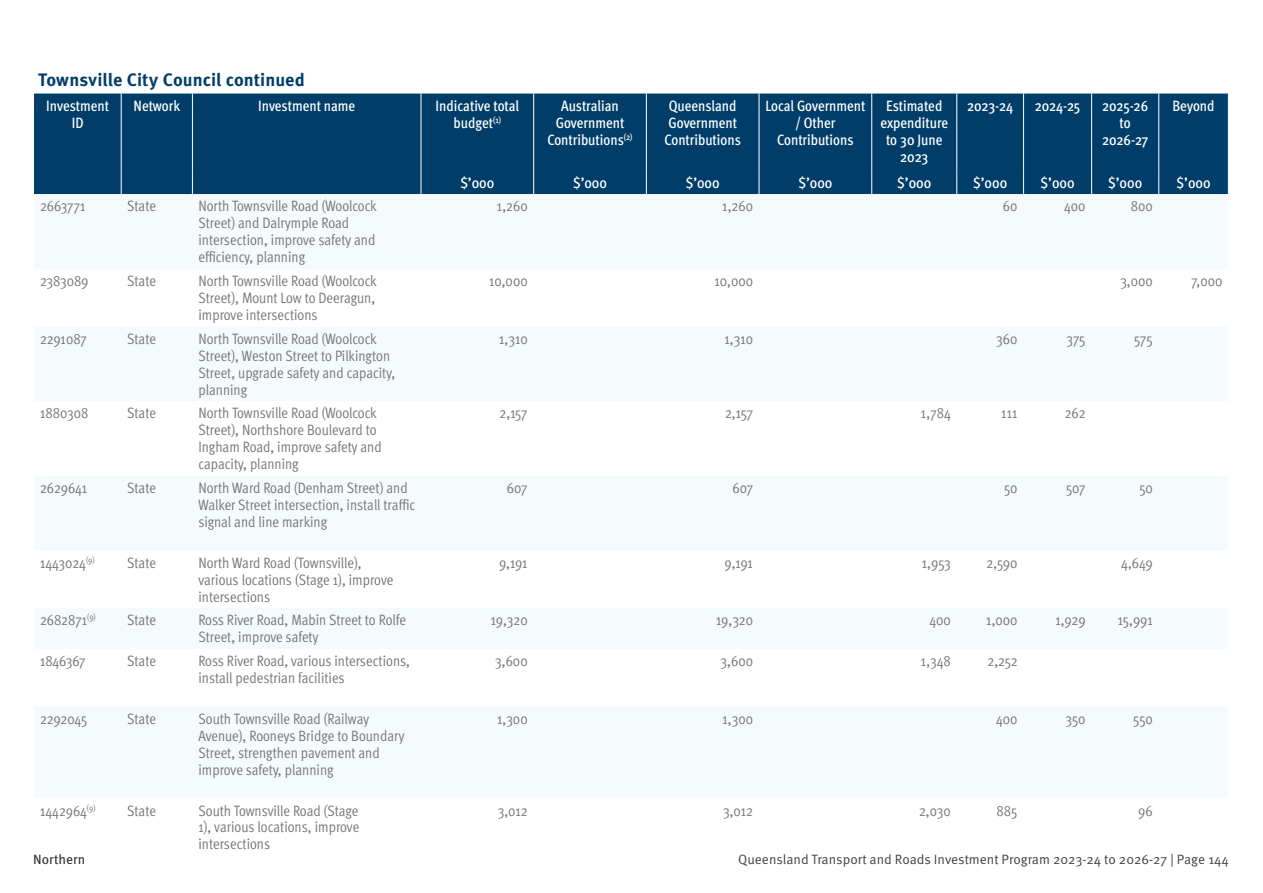
<style>
.page{position:relative;width:1263px;height:893px;background:#fff}
.page>*{position:absolute;margin:0;border:0;box-sizing:border-box;transform-origin:0 0}
.t1{font:700 18px "Meta Pro";color:#003e69}
.Table_body_left{font:15px/17px "Meta Pro Cond Norm";letter-spacing:-.005em;color:#737477}
.Table_heading{font:500 condensed 15px/17px "Meta Pro";color:#fff;text-align:center}
.Table_body_right{font:15px "Meta Pro Cond Norm";letter-spacing:-.005em;color:#737477}
.t2{font:13.5px "Meta Pro Norm";color:#424142}
.t3{font:13.5px "Meta Pro";color:#2f2f31}
</style>
<div class="page">
<div style="left:34px;top:94px;width:1194px;height:100px;background:#003e69"></div>
<svg style="left:1228px;top:171px;width:1px;height:23px"></svg>
<hr style="left:121px;top:94px;width:1px;height:77px;background:#fff">
<hr style="left:192px;top:94px;width:1px;height:77px;background:#fff">
<svg style="left:121px;top:171px;width:1px;height:23px"></svg>
<svg style="left:192px;top:171px;width:1px;height:23px"></svg>
<hr style="left:421px;top:94px;width:1px;height:77px;background:#fff">
<hr style="left:533px;top:94px;width:1px;height:77px;background:#fff">
<hr style="left:646px;top:94px;width:1px;height:77px;background:#fff">
<hr style="left:759px;top:94px;width:1px;height:77px;background:#fff">
<hr style="left:871px;top:94px;width:1px;height:77px;background:#fff">
<svg style="left:421px;top:171px;width:1px;height:23px"></svg>
<svg style="left:533px;top:171px;width:1px;height:23px"></svg>
<svg style="left:646px;top:171px;width:1px;height:23px"></svg>
<svg style="left:759px;top:171px;width:1px;height:23px"></svg>
<svg style="left:871px;top:171px;width:1px;height:23px"></svg>
<svg style="left:956px;top:171px;width:1px;height:23px"></svg>
<svg style="left:1023px;top:171px;width:1px;height:23px"></svg>
<svg style="left:1091px;top:171px;width:1px;height:23px"></svg>
<svg style="left:1158px;top:171px;width:1px;height:23px"></svg>
<hr style="left:956px;top:94px;width:1px;height:77px;background:#fff">
<hr style="left:1023px;top:94px;width:1px;height:77px;background:#fff">
<hr style="left:1091px;top:94px;width:1px;height:77px;background:#fff">
<hr style="left:1158px;top:94px;width:1px;height:77px;background:#fff">
<p class="t1" style="left:38px;top:66px;width:268px">Townsville City Council continued</p>
<p class="Table_heading" style="left:46px;top:96px;width:64px">Investment<br>ID</p>
<p class="Table_heading" style="left:134px;top:96px;width:48px">Network</p>
<p class="Table_heading" style="left:258px;top:96px;width:99px">Investment name</p>
<p class="Table_heading" style="left:436px;top:96px;width:85px">Indicative total budget<sup>(1)</sup></p>
<p class="Table_heading" style="left:547px;top:96px;width:87px">Australian<br>Government<br>Contributions<sup>(2)</sup></p>
<p class="Table_heading" style="left:664px;top:96px;width:78px;text-align:left">Queensland<br>Government<br>Contributions</p>
<p class="Table_heading" style="left:765px;top:96px;width:102px">Local Government / Other<br>Contributions</p>
<p class="Table_heading" style="left:880px;top:96px;width:69px">Estimated expenditure to 30 June<br>2023</p>
<p class="Table_heading" style="left:967px;top:96px;width:48px">2023-24</p>
<p class="Table_heading" style="left:1035px;top:96px;width:47px">2024-25</p>
<p class="Table_heading" style="left:1102px;top:96px;width:48px">2025-26 to<br>2026-27</p>
<p class="Table_heading" style="left:1172px;top:96px;width:43px">Beyond</p>
<p class="Table_heading" style="left:460px;top:173px;width:35px">$’000</p>
<p class="Table_heading" style="left:573px;top:173px;width:35px">$’000</p>
<p class="Table_heading" style="left:686px;top:173px;width:35px">$’000</p>
<p class="Table_heading" style="left:798px;top:173px;width:35px">$’000</p>
<p class="Table_heading" style="left:897px;top:173px;width:35px">$’000</p>
<p class="Table_heading" style="left:973px;top:173px;width:35px">$’000</p>
<p class="Table_heading" style="left:1041px;top:173px;width:35px">$’000</p>
<p class="Table_heading" style="left:1108px;top:173px;width:35px">$’000</p>
<p class="Table_heading" style="left:1176px;top:173px;width:35px">$’000</p>
<p class="Table_body_left" style="left:40px;top:197px;width:47px">2663771</p>
<p class="Table_body_left" style="left:127px;top:197px;width:30px">State</p>
<p class="Table_body_left" style="left:198px;top:197px;width:180px">North Townsville Road (Woolcock<br>Street) and Dalrymple Road intersection, improve safety and efficiency, planning</p>
<p class="Table_body_right" style="left:497px;top:195px;width:32px">1,260</p>
<p class="Table_body_right" style="left:722px;top:195px;width:32px">1,260</p>
<p class="Table_body_right" style="left:1003px;top:195px;width:16px">60</p>
<p class="Table_body_right" style="left:1064px;top:195px;width:23px">400</p>
<p class="Table_body_right" style="left:1131px;top:195px;width:24px">800</p>
<p class="Table_body_left" style="left:40px;top:271px;width:50px">2383089</p>
<p class="Table_body_left" style="left:127px;top:271px;width:30px">State</p>
<p class="Table_body_left" style="left:198px;top:271px;width:180px;text-align:justify">North Townsville Road (Woolcock Street), Mount Low to Deeragun, improve intersections</p>
<p class="Table_body_right" style="left:489px;top:270px;width:40px">10,000</p>
<p class="Table_body_right" style="left:714px;top:270px;width:40px">10,000</p>
<p class="Table_body_right" style="left:1120px;top:270px;width:34px">3,000</p>
<p class="Table_body_right" style="left:1191px;top:270px;width:33px">7,000</p>
<p class="Table_body_left" style="left:40px;top:329px;width:48px">2291087</p>
<p class="Table_body_left" style="left:127px;top:329px;width:30px">State</p>
<p class="Table_body_left" style="left:198px;top:329px;width:198px">North Townsville Road (Woolcock<br>Street), Weston Street to Pilkington<br>Street, upgrade safety and capacity, planning</p>
<p class="Table_body_right" style="left:499px;top:328px;width:30px">1,310</p>
<p class="Table_body_right" style="left:724px;top:328px;width:30px">1,310</p>
<p class="Table_body_right" style="left:996px;top:328px;width:23px">360</p>
<p class="Table_body_right" style="left:1066px;top:328px;width:21px">375</p>
<p class="Table_body_right" style="left:1134px;top:328px;width:20px">575</p>
<p class="Table_body_left" style="left:40px;top:404px;width:50px">1880308</p>
<p class="Table_body_left" style="left:127px;top:404px;width:30px">State</p>
<p class="Table_body_left" style="left:198px;top:404px;width:185px">North Townsville Road (Woolcock<br>Street), Northshore Boulevard to<br>Ingham Road, improve safety and capacity, planning</p>
<p class="Table_body_right" style="left:500px;top:402px;width:30px">2,157</p>
<p class="Table_body_right" style="left:725px;top:402px;width:30px">2,157</p>
<p class="Table_body_right" style="left:921px;top:402px;width:31px">1,784</p>
<p class="Table_body_right" style="left:1001px;top:402px;width:18px">111</p>
<p class="Table_body_right" style="left:1065px;top:402px;width:22px">262</p>
<p class="Table_body_left" style="left:40px;top:478px;width:49px">2629641</p>
<p class="Table_body_left" style="left:127px;top:478px;width:30px">State</p>
<p class="Table_body_left" style="left:198px;top:478px;width:219px">North Ward Road (Denham Street) and<br>Walker Street intersection, install traffic signal and line marking</p>
<p class="Table_body_right" style="left:507px;top:477px;width:22px">607</p>
<p class="Table_body_right" style="left:732px;top:477px;width:22px">607</p>
<p class="Table_body_right" style="left:1004px;top:477px;width:15px">50</p>
<p class="Table_body_right" style="left:1066px;top:477px;width:21px">507</p>
<p class="Table_body_right" style="left:1139px;top:477px;width:15px">50</p>
<p class="Table_body_left" style="left:40px;top:553px;width:56px">1443024<sup>(9)</sup></p>
<p class="Table_body_left" style="left:127px;top:553px;width:30px">State</p>
<p class="Table_body_left" style="left:198px;top:553px;width:196px">North Ward Road (Townsville), various locations (Stage 1), improve intersections</p>
<p class="Table_body_right" style="left:499px;top:552px;width:30px">9,191</p>
<p class="Table_body_right" style="left:724px;top:552px;width:30px">9,191</p>
<p class="Table_body_right" style="left:922px;top:552px;width:30px">1,953</p>
<p class="Table_body_right" style="left:986px;top:552px;width:33px">2,590</p>
<p class="Table_body_right" style="left:1121px;top:552px;width:33px">4,649</p>
<p class="Table_body_left" style="left:40px;top:611px;width:57px">2682871<sup>(9)</sup></p>
<p class="Table_body_left" style="left:127px;top:611px;width:30px">State</p>
<p class="Table_body_left" style="left:198px;top:611px;width:209px">Ross River Road, Mabin Street to Rolfe<br>Street, improve safety</p>
<p class="Table_body_right" style="left:491px;top:609px;width:38px">19,320</p>
<p class="Table_body_right" style="left:716px;top:609px;width:38px">19,320</p>
<p class="Table_body_right" style="left:929px;top:609px;width:23px">400</p>
<p class="Table_body_right" style="left:986px;top:609px;width:33px">1,000</p>
<p class="Table_body_right" style="left:1055px;top:609px;width:32px">1,929</p>
<p class="Table_body_right" style="left:1118px;top:609px;width:36px">15,991</p>
<p class="Table_body_left" style="left:40px;top:652px;width:47px">1846367</p>
<p class="Table_body_left" style="left:127px;top:652px;width:30px">State</p>
<p class="Table_body_left" style="left:198px;top:652px;width:213px">Ross River Road, various intersections, install pedestrian facilities</p>
<p class="Table_body_right" style="left:495px;top:650px;width:34px">3,600</p>
<p class="Table_body_right" style="left:721px;top:650px;width:34px">3,600</p>
<p class="Table_body_right" style="left:921px;top:650px;width:31px">1,348</p>
<p class="Table_body_right" style="left:987px;top:650px;width:32px">2,252</p>
<p class="Table_body_left" style="left:40px;top:709px;width:49px">2292045</p>
<p class="Table_body_left" style="left:127px;top:709px;width:30px">State</p>
<p class="Table_body_left" style="left:198px;top:709px;width:207px">South Townsville Road (Railway<br>Avenue), Rooneys Bridge to Boundary<br>Street, strengthen pavement and improve safety, planning</p>
<p class="Table_body_right" style="left:497px;top:708px;width:32px">1,300</p>
<p class="Table_body_right" style="left:722px;top:708px;width:32px">1,300</p>
<p class="Table_body_right" style="left:996px;top:708px;width:23px">400</p>
<p class="Table_body_right" style="left:1065px;top:708px;width:22px">350</p>
<p class="Table_body_right" style="left:1133px;top:708px;width:21px">550</p>
<p class="Table_body_left" style="left:40px;top:801px;width:57px">1442964<sup>(9)</sup></p>
<p class="Table_body_left" style="left:127px;top:801px;width:30px">State</p>
<p class="Table_body_left" style="left:198px;top:801px;width:162px;text-align:justify">South Townsville Road (Stage 1), various locations, improve intersections</p>
<p class="Table_body_right" style="left:498px;top:799px;width:31px">3,012</p>
<p class="Table_body_right" style="left:723px;top:799px;width:31px">3,012</p>
<p class="Table_body_right" style="left:919px;top:799px;width:33px">2,030</p>
<p class="Table_body_right" style="left:996px;top:799px;width:23px">885</p>
<p class="Table_body_right" style="left:1138px;top:799px;width:16px">96</p>
<p class="t3" style="left:33px;top:849px;width:54px">Northern</p>
<p class="t2" style="left:738px;top:849px;width:492px">Queensland Transport and Roads Investment Program 2023-24 to 2026-27 | Page 144</p>
</div>
